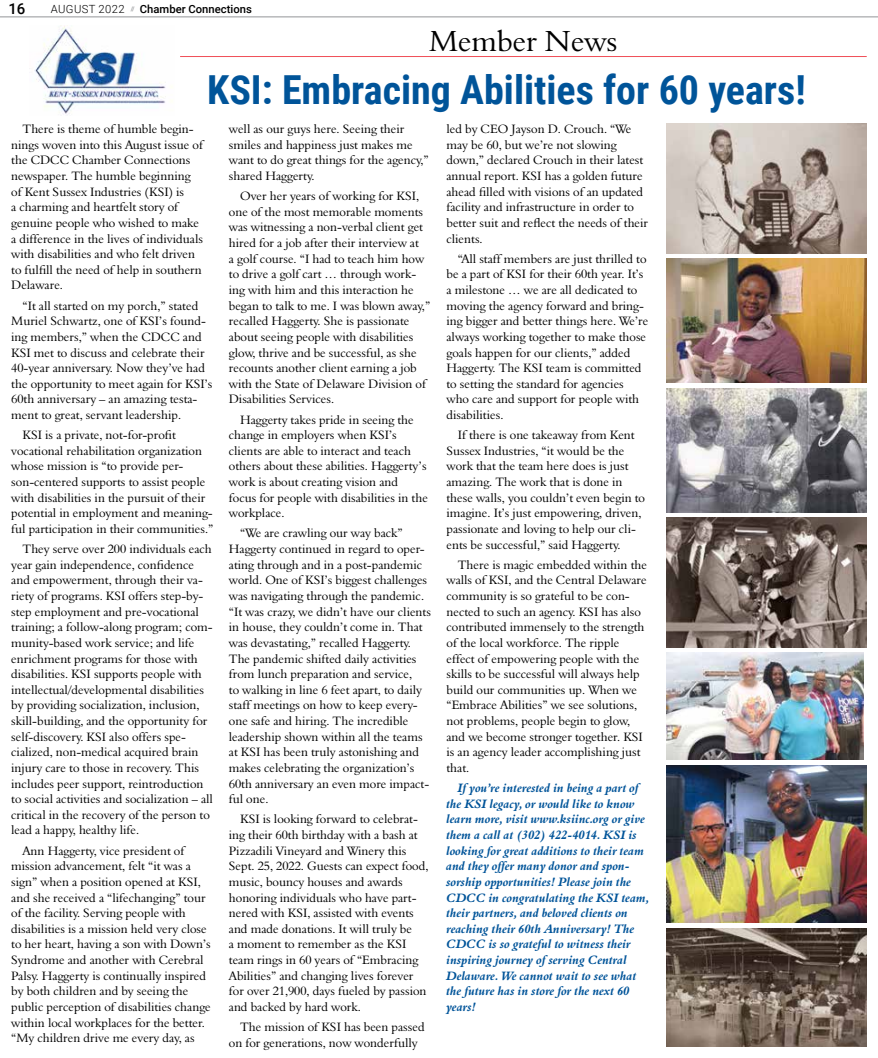
<style>
.page{position:relative;width:878px;height:1058px;background:#fff}
.page>*{position:absolute;margin:0;border:0;box-sizing:border-box;transform-origin:0 0}
.t1{font:700 40px "Roboto Condensed";color:#005499}
.t2{font:30px "Aldine 401 BT Roman A";color:#000}
.t3{font:500 15px "Roboto";color:#000}
.t4{font:12.5px/15.6px "Aldine 401 BT Roman A";color:#000}
.t5{font:12.5px/15.6px "Aldine 401 BT Bold Italic A";color:#005499}
.t6{font:500 11.25px "Roboto";color:#000}
.t7{font:300 11.25px "Roboto";letter-spacing:.035em;color:#000}
</style>
<div class="page">
<hr style="left:0;top:17px;width:878px;height:1px;background:#939598">
<hr style="left:180px;top:56px;width:686px;height:1px;background:#f04e58">
<img style="left:667px;top:518px;width:199px;height:129px">
<img style="left:667px;top:928px;width:199px;height:118px">
<img style="left:34px;top:26px;width:132px;height:88px">
<img style="left:667px;top:652px;width:196px;height:107px">
<img style="left:667px;top:765px;width:199px;height:157px">
<img style="left:667px;top:259px;width:199px;height:123px">
<img style="left:667px;top:388px;width:199px;height:124px">
<img style="left:667px;top:124px;width:199px;height:129px">
<p class="t3" style="left:8px;top:-2px;width:19px">16</p>
<p class="t6" style="left:140px;top:1px;width:113px">Chamber Connections</p>
<p class="t7" style="left:51px;top:1px;width:85px">AUGUST 2022 <sup>//</sup></p>
<h2 class="t2" style="left:429px;top:22px;width:190px">Member News</h2>
<h1 class="t1" style="left:207px;top:62px;width:600px">KSI: Embracing Abilities for 60 years!</h1>
<p class="t4" style="left:11px;top:121px;width:193px;text-indent:11px">There is theme of humble begin&shy;nings woven into this August issue of the CDCC Chamber Connections newspaper. The humble beginning of Kent Sussex Industries (KSI) is<br>a charming and heartfelt story of genuine people who wished to make a difference in the lives of individuals with disabilities and who felt driven to fulfill the need of help in southern<br>Delaware.</p>
<p class="t4" style="left:11px;top:297px;width:203px;text-indent:11px">“It all started on my porch,” stated Muriel Schwartz, one of KSI’s found&shy;ing members,” when the CDCC and KSI met to discuss and celebrate their 40-year anniversary. Now they’ve had the opportunity to meet again for KSI’s 60th anniversary – an amazing testa&shy;ment to great, servant leadership.</p>
<p class="t4" style="left:11px;top:427px;width:204px;text-indent:11px">KSI is a private, not-for-profit vocational rehabilitation organization whose mission is “to provide per&shy;son-centered supports to assist people with disabilities in the pursuit of their potential in employment and meaning&shy;ful participation in their communities.”</p>
<p class="t4" style="left:11px;top:541px;width:203px;text-indent:11px">They serve over 200 individuals each year gain independence, confidence and empowerment, through their va&shy;riety of programs. KSI offers step-by&shy;step employment and pre-vocational training; a follow-along program; com&shy;munity-based work service; and life enrichment programs for those with disabilities. KSI supports people with intellectual/developmental disabilities by providing socialization, inclusion, skill-building, and the opportunity for self-discovery. KSI also offers spe&shy;cialized, non-medical acquired brain injury care to those in recovery. This includes peer support, reintroduction to social activities and socialization – all critical in the recovery of the person to lead a happy, healthy life.</p>
<p class="t4" style="left:11px;top:842px;width:201px;text-indent:11px">Ann Haggerty, vice president of mission advancement, felt “it was a sign” when a position opened at KSI, and she received a “lifechanging” tour of the facility. Serving people with disabilities is a mission held very close to her heart, having a son with Down’s Syndrome and another with Cerebral Palsy. Haggerty is continually inspired by both children and by seeing the public perception of disabilities change within local workplaces for the better. “My children drive me every day, as</p>
<p class="t4" style="left:229px;top:121px;width:201px">well as our guys here. Seeing their smiles and happiness just makes me want to do great things for the agency,” shared Haggerty.</p>
<p class="t4" style="left:229px;top:188px;width:203px;text-indent:11px">Over her years of working for KSI, one of the most memorable moments was witnessing a non-verbal client get hired for a job after their interview at<br>a golf course. “I had to teach him how to drive a golf cart … through work&shy;ing with him and this interaction he began to talk to me. I was blown away,” recalled Haggerty. She is passionate about seeing people with disabilities glow, thrive and be successful, as she recounts another client earning a job with the State of Delaware Division of Disabilities Services.</p>
<p class="t4" style="left:229px;top:411px;width:200px;text-indent:11px">Haggerty takes pride in seeing the change in employers when KSI’s clients are able to interact and teach others about these abilities. Haggerty’s work is about creating vision and focus for people with disabilities in the workplace.</p>
<p class="t4" style="left:229px;top:525px;width:204px;text-indent:11px">“We are crawling our way back” Haggerty continued in regard to oper&shy;ating through and in a post-pandemic world. One of KSI’s biggest challenges was navigating through the pandemic. “It was crazy, we didn’t have our clients in house, they couldn’t come in. That was devastating,” recalled Haggerty.<br>The pandemic shifted daily activities from lunch preparation and service,<br>to walking in line 6 feet apart, to daily staff meetings on how to keep every&shy;one safe and hiring. The incredible leadership shown within all the teams at KSI has been truly astonishing and makes celebrating the organization’s 60th anniversary an even more impact&shy;ful one.</p>
<p class="t4" style="left:229px;top:811px;width:201px;text-indent:11px">KSI is looking forward to celebrat&shy;ing their 60th birthday with a bash at Pizzadili Vineyard and Winery this Sept. 25, 2022. Guests can expect food, music, bouncy houses and awards honoring individuals who have part&shy;nered with KSI, assisted with events and made donations. It will truly be<br>a moment to remember as the KSI team rings in 60 years of “Embracing Abilities” and changing lives forever for over 21,900, days fueled by passion and backed by hard work.</p>
<p class="t4" style="left:229px;top:1018px;width:197px;text-indent:11px">The mission of KSI has been passed on for generations, now wonderfully</p>
<p class="t4" style="left:446px;top:121px;width:203px">led by CEO Jayson D. Crouch. “We may be 60, but we’re not slowing down,” declared Crouch in their latest annual report. KSI has a golden future ahead filled with visions of an updated facility and infrastructure in order to better suit and reflect the needs of their clients.</p>
<p class="t4" style="left:446px;top:250px;width:203px;text-indent:11px">“All staff members are just thrilled to be a part of KSI for their 60th year. It’s a milestone … we are all dedicated to moving the agency forward and bring&shy;ing bigger and better things here. We’re always working together to make those goals happen for our clients,” added Haggerty. The KSI team is committed to setting the standard for agencies who care and support for people with disabilities.</p>
<p class="t4" style="left:446px;top:427px;width:200px;text-indent:11px">If there is one takeaway from Kent Sussex Industries, “it would be the work that the team here does is just amazing. The work that is done in these walls, you couldn’t even begin to imagine. It’s just empowering, driven, passionate and loving to help our cli&shy;ents be successful,” said Haggerty.</p>
<p class="t4" style="left:446px;top:556px;width:202px;text-indent:11px">There is magic embedded within the walls of KSI, and the Central Delaware community is so grateful to be con&shy;nected to such an agency. KSI has also contributed immensely to the strength of the local workforce. The ripple effect of empowering people with the skills to be successful will always help build our communities up. When we “Embrace Abilities” we see solutions, not problems, people begin to glow, and we become stronger together. KSI is an agency leader accomplishing just that.</p>
<p class="t5" style="left:446px;top:780px;width:204px;text-indent:11px">If you’re interested in being a part of the KSI legacy, or would like to know learn more, visit www.ksiinc.org or give them a call at (302) 422-4014. KSI is looking for great additions to their team and they offer many donor and spon&shy;sorship opportunities! Please join the CDCC in congratulating the KSI team, their partners, and beloved clients on reaching their 60th Anniversary! The CDCC is so grateful to witness their inspiring journey of serving Central Delaware. We cannot wait to see what the future has in store for the next 60 years!</p>
</div>
